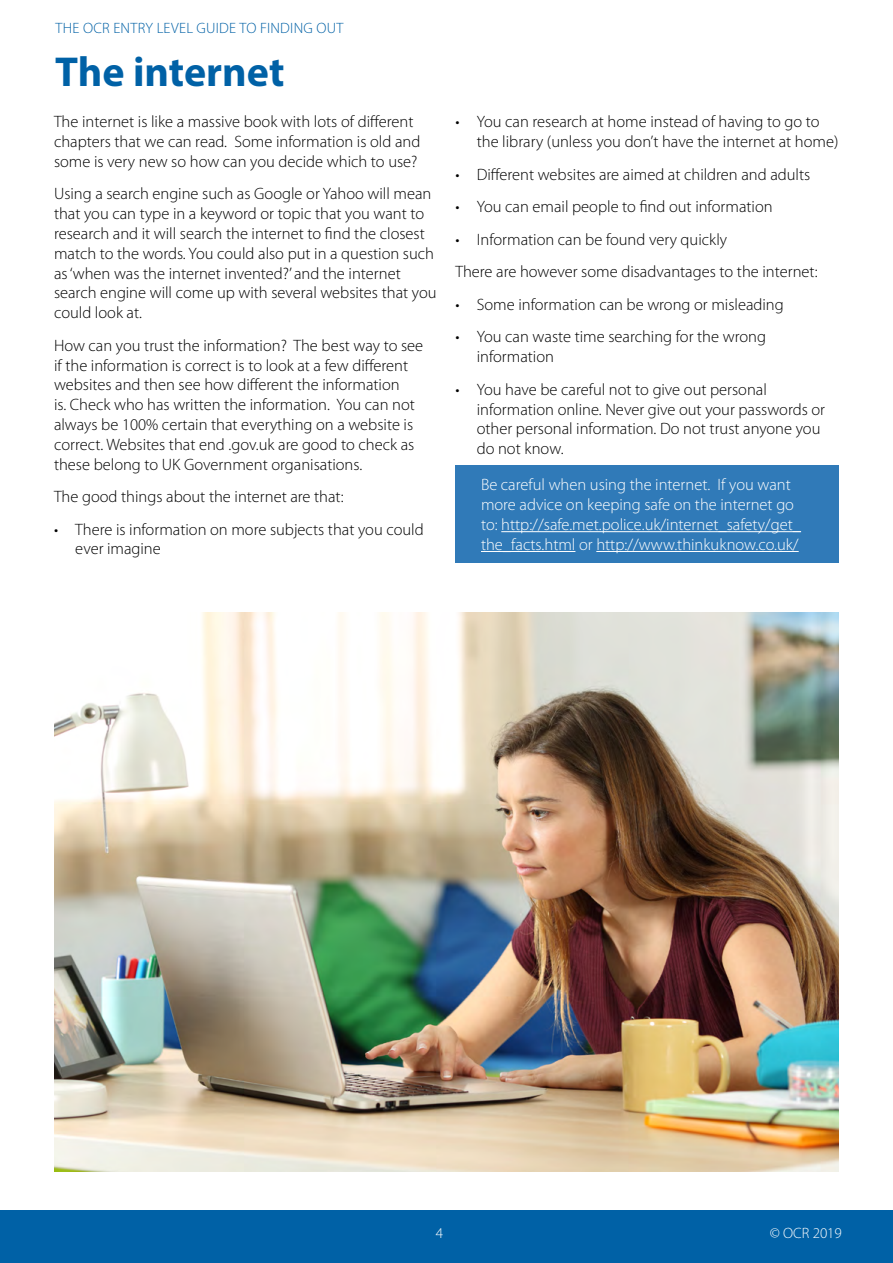
<style>
.page{position:relative;width:893px;height:1263px;background:#fff}
.page>*{position:absolute;margin:0;border:0;box-sizing:border-box;transform-origin:0 0}
.Heading{font:700 42px "Myriad Pro";color:#0061a6}
.Body_black{font:300 16.5px/19.8px "Myriad Pro";color:#000}
.Callout_box_white{font:300 16.5px/19.8px "Myriad Pro";color:#fff}
.t1{font:300 15px "Myriad Pro";letter-spacing:.015em;color:#0061a6}
.t2{font:300 15px "Myriad Pro";color:#fff}
</style>
<div class="page">
<div style="left:0;top:1210px;width:893px;height:53px;background:#0061a6"></div>
<div style="left:455px;top:465px;width:384px;height:98px;background:#307ab8"></div>
<hr style="left:501px;top:531px;width:300px;height:1px;background:#fff">
<hr style="left:481px;top:551px;width:94px;height:1px;background:#fff">
<hr style="left:596px;top:551px;width:203px;height:1px;background:#fff">
<img style="left:54px;top:613px;width:785px;height:558px">
<p class="t1" style="left:55px;top:19px;width:290px">THE OCR ENTRY LEVEL GUIDE TO FINDING OUT</p>
<p class="Heading" style="left:55px;top:44px;width:231px">The internet</p>
<p class="Body_black" style="left:54px;top:112px;width:368px">The internet is like a massive book with lots of different chapters that we can read. Some information is old and some is very new so how can you decide which to use?</p>
<p class="Body_black" style="left:54px;top:184px;width:384px">Using a search engine such as Google or Yahoo will mean that you can type in a keyword or topic that you want to research and it will search the internet to find the closest match to the words. You could also put in a question such as ‘when was the internet invented?’ and the internet search engine will come up with several websites that you could look at.</p>
<p class="Body_black" style="left:54px;top:336px;width:371px">How can you trust the information? The best way to see if the information is correct is to look at a few different websites and then see how different the information<br>is. Check who has written the information. You can not always be 100% certain that everything on a website is correct. Websites that end .gov.uk are good to check as these belong to UK Government organisations.</p>
<p class="Body_black" style="left:54px;top:487px;width:291px">The good things about the internet are that:</p>
<p class="Body_black" style="left:75px;top:519px;width:350px;text-indent:-21px">• There is information on more subjects that you could ever imagine</p>
<p class="Body_black" style="left:477px;top:112px;width:363px;text-indent:-21px">• You can research at home instead of having to go to the library (unless you don’t have the internet at home)</p>
<p class="Body_black" style="left:455px;top:164px;width:356px">• Different websites are aimed at children and adults</p>
<p class="Body_black" style="left:455px;top:197px;width:319px">• You can email people to find out information</p>
<p class="Body_black" style="left:455px;top:230px;width:273px">• Information can be found very quickly</p>
<p class="Body_black" style="left:455px;top:262px;width:364px">There are however some disadvantages to the internet:</p>
<p class="Body_black" style="left:455px;top:295px;width:330px">• Some information can be wrong or misleading</p>
<p class="Body_black" style="left:477px;top:327px;width:291px;text-indent:-21px">• You can waste time searching for the wrong information</p>
<p class="Body_black" style="left:477px;top:380px;width:350px;text-indent:-21px">• You have be careful not to give out personal information online. Never give out your passwords or other personal information. Do not trust anyone you do not know.</p>
<p class="Callout_box_white" style="left:481px;top:475px;width:322px">Be careful when using the internet. If you want more advice on keeping safe on the internet go to: http://safe.met.police.uk/internet_safety/get_ the_facts.html or http://www.thinkuknow.co.uk/</p>
<p class="t2" style="left:436px;top:1225px;width:9px">4</p>
<p class="t2" style="left:770px;top:1225px;width:74px">© OCR 2019</p>
</div>
